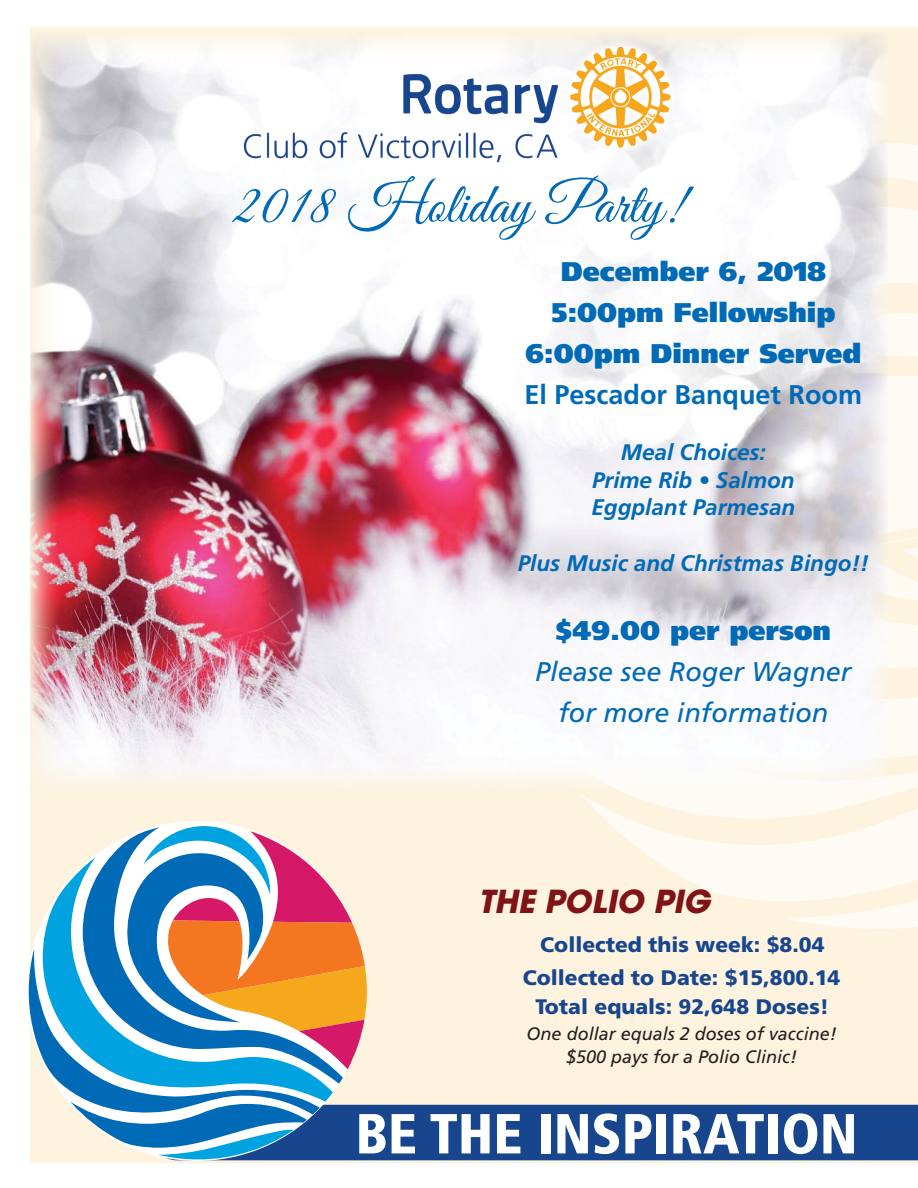
<style>
.page{position:relative;width:918px;height:1188px;background:#fff}
.page>*{position:absolute;margin:0;border:0;box-sizing:border-box;transform-origin:0 0}
.t1{font:57px "Great Vibes";color:#016ab6}
.t2{font:31.5px "ITC Avant Garde MM Oblique 740 750";color:#7f1315}
.t3{font:900 27px/41.2px "Frutiger";color:#016ab6;text-align:center}
.t4{font:italic 27px/41.2px "Frutiger";color:#016ab6;text-align:center}
.t5{font:700 27px "Frutiger";color:#016ab6}
.t6{font:italic 700 22.5px/27.8px "Frutiger";color:#016ab6;text-align:center}
.t7{font:900 21px/32.2px "Frutiger";color:#17468e;text-align:center}
.t8{font:italic 18px/22.5px "Frutiger";color:#231f20;text-align:center}
</style>
<div class="page">
<div style="left:30px;top:27px;width:888px;height:1136px;background:#fdf3df"></div>
<svg style="left:43px;top:857px;width:290px;height:245px"></svg>
<svg style="left:29px;top:949px;width:291px;height:154px"></svg>
<svg style="left:123px;top:826px;width:244px;height:243px"></svg>
<svg style="left:611px;top:825px;width:307px;height:104px"></svg>
<svg style="left:580px;top:621px;width:338px;height:204px;fill:#fefbf5"></svg>
<svg style="left:888px;top:143px;width:30px;height:214px"></svg>
<svg style="left:888px;top:376px;width:30px;height:225px"></svg>
<svg style="left:70px;top:1102px;width:848px;height:58px"></svg>
<img style="left:30px;top:35px;width:858px;height:753px">
<img style="left:232px;top:41px;width:450px;height:127px">
<h1 class="t1" style="left:232px;top:173px;width:453px">2018 Holiday Party!</h1>
<p class="t3" style="left:525px;top:250px;width:337px">December 6, 2018<br>5:00pm Fellowship<br>6:00pm Dinner Served</p>
<p class="t5" style="left:525px;top:379px;width:339px">El Pescador Banquet Room</p>
<p class="t6" style="left:591px;top:438px;width:205px">Meal Choices:<br>Prime Rib • Salmon<br>Eggplant Parmesan</p>
<p class="t6" style="left:518px;top:549px;width:353px">Plus Music and Christmas Bingo!!</p>
<p class="t3" style="left:556px;top:610px;width:277px">$49.00 per person</p>
<p class="t4" style="left:535px;top:651px;width:318px">Please see Roger Wagner for more information</p>
<h2 class="t2" style="left:478px;top:881px;width:233px">THE POLIO PIG</h2>
<p class="t7" style="left:523px;top:929px;width:319px">Collected this week: $8.04<br>Collected to Date: $15,800.14</p>
<p class="t7" style="left:536px;top:990px;width:295px">Total equals: 92,648 Doses!</p>
<p class="t8" style="left:527px;top:1023px;width:312px">One dollar equals 2 doses of vaccine! $500 pays for a Polio Clinic!</p>
</div>
